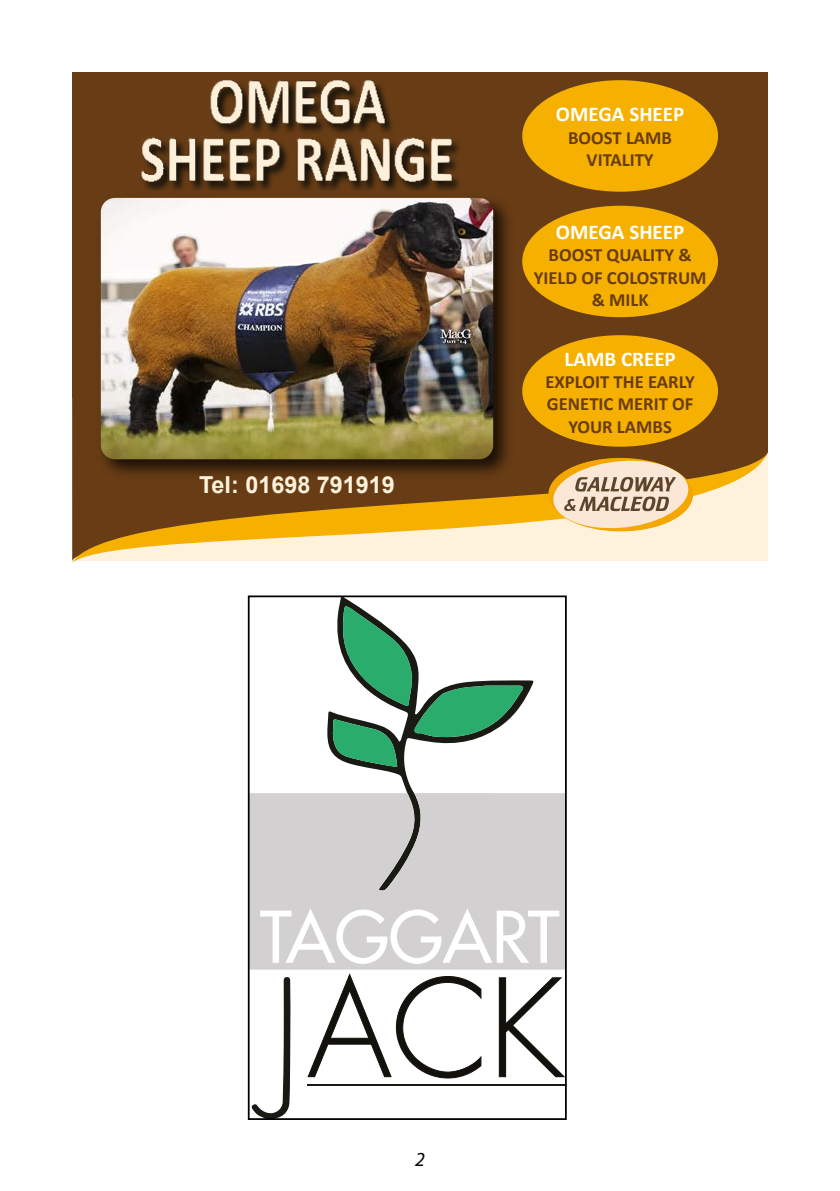
<style>
.page{position:relative;width:840px;height:1191px;background:#fff}
.page>*{position:absolute;margin:0;border:0;box-sizing:border-box;transform-origin:0 0}
.t1{font:700 23.4px "Arial";color:#fff2dc}
.t2{font:700 21px "Calibri";color:#fff}
.t3{font:italic 20px "Myriad Pro";color:#000}
.t4{font:700 18.6px/22.4px "Calibri";color:#693c11;text-align:center}
</style>
<div class="page">
<div style="left:72px;top:72px;width:695px;height:326px;background:#683d15"></div>
<div style="left:735px;top:398px;width:32px;height:55px;background:#683d15"></div>
<svg style="left:72px;top:453px;width:695px;height:109px;background:#d8b674"></svg>
<svg style="left:546px;top:464px;width:146px;height:68px;background:#ddc39d"></svg>
<img style="left:141px;top:79px;width:318px;height:73px">
<img style="left:72px;top:152px;width:529px;height:342px">
<img style="left:101px;top:198px;width:392px;height:261px">
<img style="left:504px;top:80px;width:214px;height:108px">
<div style="left:522px;top:80px;width:195px;height:112px;background:#f6b100;border-radius:50%"></div>
<img style="left:504px;top:188px;width:214px;height:130px">
<div style="left:522px;top:206px;width:195px;height:111px;background:#f6b100;border-radius:50%"></div>
<img style="left:504px;top:318px;width:231px;height:146px">
<div style="left:522px;top:335px;width:195px;height:112px;background:#f6b100;border-radius:50%"></div>
<svg style="left:327px;top:598px;width:207px;height:195px"></svg>
<svg style="left:251px;top:977px;width:39px;height:140px"></svg>
<svg style="left:332px;top:606px;width:191px;height:161px"></svg>
<div style="left:251px;top:793px;width:312px;height:176px;background:#d2d0d0"></div>
<svg style="left:307px;top:973px;width:174px;height:105px"></svg>
<svg style="left:498px;top:977px;width:65px;height:100px"></svg>
<hr style="left:307px;top:1083px;width:258px;height:2px;background:#1a1a15">
<svg style="left:260px;top:908px;width:299px;height:56px"></svg>
<div style="left:248px;top:595px;width:318px;height:525px;border:2px solid #000"></div>
<p class="t1" style="left:199px;top:469px;width:197px">Tel: 01698 791919</p>
<p class="t2" style="left:555px;top:101px;width:130px">OMEGA SHEEP</p>
<p class="t4" style="left:568px;top:126px;width:105px">BOOST LAMB<br>VITALITY</p>
<p class="t2" style="left:555px;top:218px;width:130px">OMEGA SHEEP</p>
<p class="t4" style="left:533px;top:244px;width:174px">BOOST QUALITY &amp;<br>YIELD OF COLOSTRUM &amp; MILK</p>
<p class="t2" style="left:564px;top:345px;width:113px">LAMB CREEP</p>
<p class="t4" style="left:545px;top:371px;width:151px">EXPLOIT THE EARLY<br>GENETIC MERIT OF<br>YOUR LAMBS</p>
<p class="t3" style="left:415px;top:1147px;width:11px">2</p>
</div>
